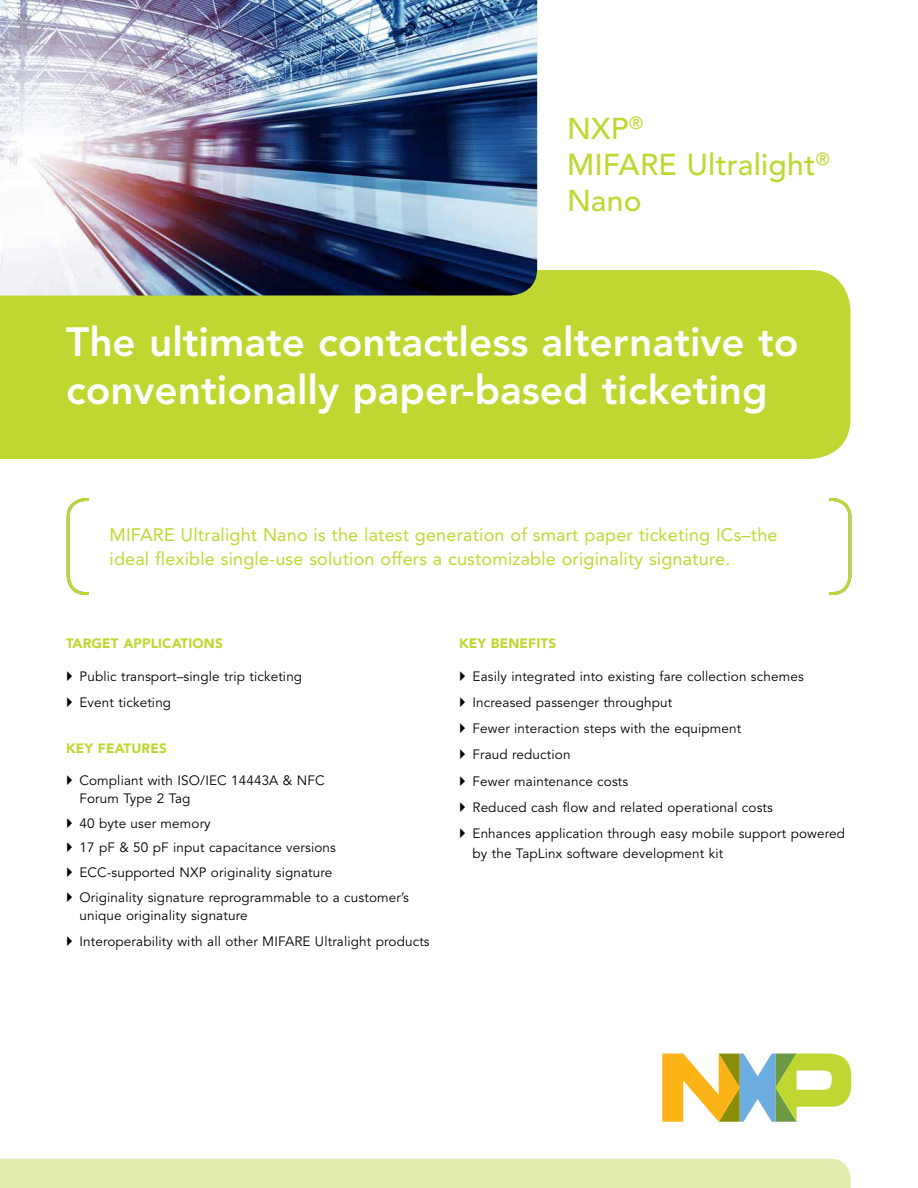
<style>
.page{position:relative;width:918px;height:1188px;background:#fff}
.page>*{position:absolute;margin:0;border:0;box-sizing:border-box;transform-origin:0 0}
._1-NXP_Main_Headline{font:800 40.5px/48.6px "Avenir LT Std";color:#fff}
._2-NXP_Main_Subhead{font:500 30px/36px "Avenir LT Std";letter-spacing:.01em;color:#bfd730}
._3-NXP_Intro_Body_Te{font:18px/24px "Avenir LT Std";letter-spacing:.01em;color:#bfd730}
.t1{font:13.5px/18px "Avenir LT Std";letter-spacing:.01em;color:#000}
._4-NXP_Body_Text_Hea{font:900 13.5px "Avenir LT Std";letter-spacing:.01em;color:#bfd730}
</style>
<div class="page">
<div style="left:0;top:270px;width:850px;height:189px;background:#bfd730"></div>
<div style="left:0;top:1159px;width:850px;height:29px;background:#e3ecae"></div>
<svg style="left:662px;top:1054px;width:189px;height:68px"></svg>
<svg style="left:66px;top:498px;width:786px;height:97px"></svg>
<img style="left:0;top:0;width:537px;height:296px">
<p class="_2-NXP_Main_Subhead" style="left:567px;top:111px;width:264px">NXP<sup>®<br></sup>MIFARE Ultralight<sup>®<br></sup>Nano</p>
<p class="_1-NXP_Main_Headline" style="left:66px;top:317px;width:734px">The ultimate contactless alternative to conventionally paper-based ticketing</p>
<p class="_3-NXP_Intro_Body_Te" style="left:110px;top:523px;width:670px">MIFARE Ultralight Nano is the latest generation of smart paper ticketing ICs–the ideal flexible single-use solution offers a customizable originality signature.</p>
<p class="_4-NXP_Body_Text_Hea" style="left:66px;top:635px;width:158px">TARGET APPLICATIONS</p>
<p class="t1" style="left:80px;top:667px;width:224px">Public transport–single trip ticketing</p>
<p class="t1" style="left:80px;top:694px;width:93px">Event ticketing</p>
<p class="_4-NXP_Body_Text_Hea" style="left:66px;top:741px;width:102px">KEY FEATURES</p>
<p class="t1" style="left:80px;top:772px;width:247px">Compliant with ISO/IEC 14443A &amp; NFC<br>Forum Type 2 Tag</p>
<p class="t1" style="left:80px;top:814px;width:133px">40 byte user memory</p>
<p class="t1" style="left:80px;top:839px;width:258px">17 pF &amp; 50 pF input capacitance versions</p>
<p class="t1" style="left:80px;top:864px;width:254px">ECC-supported NXP originality signature</p>
<p class="t1" style="left:80px;top:889px;width:331px">Originality signature reprogrammable to a customer’s unique originality signature</p>
<p class="t1" style="left:80px;top:933px;width:352px">Interoperability with all other MIFARE Ultralight products</p>
<p class="_4-NXP_Body_Text_Hea" style="left:459px;top:635px;width:99px">KEY BENEFITS</p>
<p class="t1" style="left:473px;top:667px;width:333px">Easily integrated into existing fare collection schemes</p>
<p class="t1" style="left:473px;top:694px;width:201px">Increased passenger throughput</p>
<p class="t1" style="left:473px;top:720px;width:270px">Fewer interaction steps with the equipment</p>
<p class="t1" style="left:473px;top:746px;width:100px">Fraud reduction</p>
<p class="t1" style="left:473px;top:772px;width:157px">Fewer maintenance costs</p>
<p class="t1" style="left:473px;top:799px;width:302px">Reduced cash flow and related operational costs</p>
<p class="t1" style="left:473px;top:824px;width:374px;line-height:19.5px">Enhances application through easy mobile support powered by the TapLinx software development kit</p>
</div>
